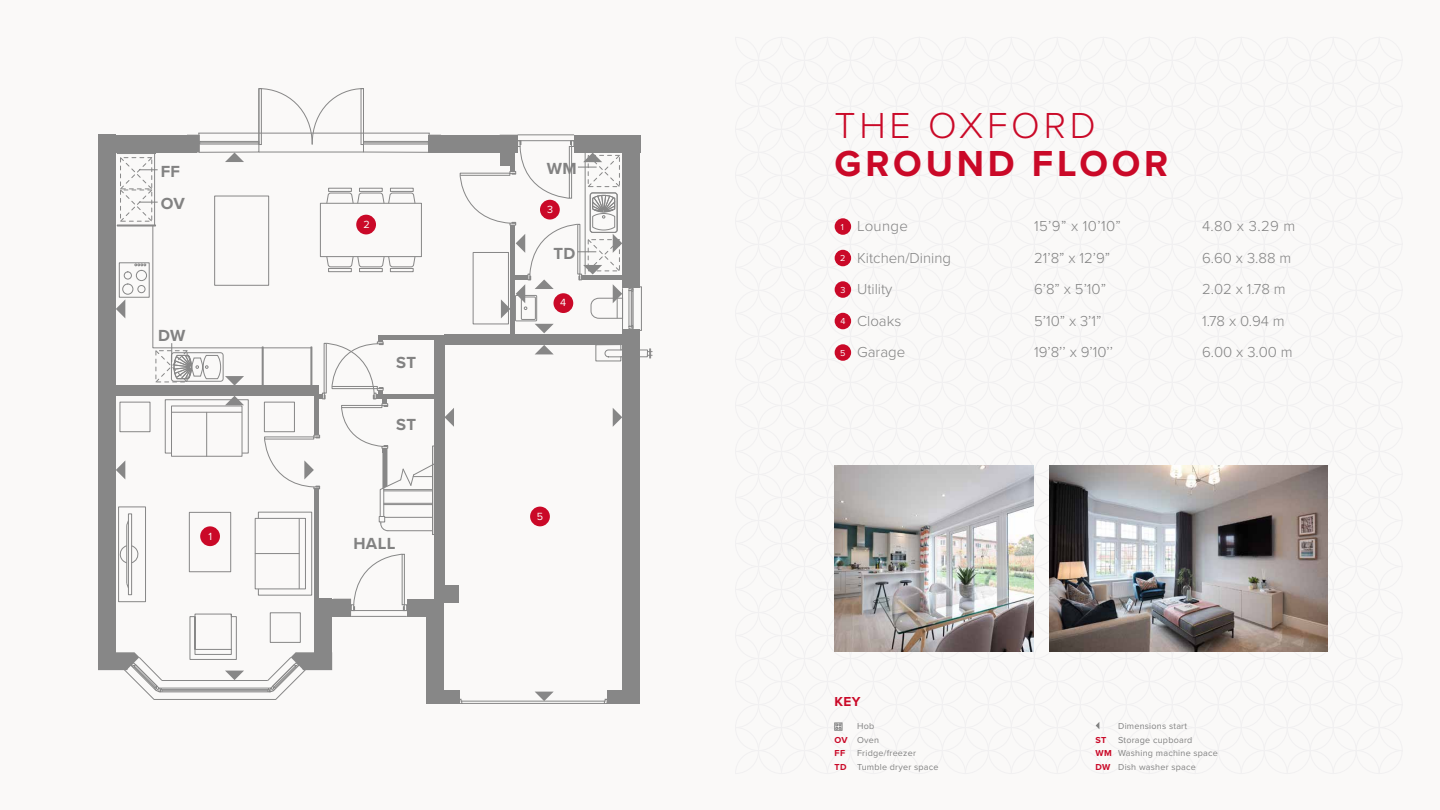
<style>
.page{position:relative;width:1440px;height:810px;background:#faf9f8}
.page>*{position:absolute;margin:0;border:0;box-sizing:border-box;transform-origin:0 0}
.t1{font:700 37.5px "Proxima Nova";letter-spacing:.1em;color:#ca0928}
.t2{font:300 37.5px "Proxima Nova";letter-spacing:.1em;color:#ca0928}
.t3{font:700 16.65px "Proxima Nova";letter-spacing:.025em;color:#828282}
.t4{font:300 15px "Proxima Nova";color:#828282}
.t5{font:700 13.5px "Proxima Nova";color:#ca0928}
.t6{font:10.8px "Proxima Nova";color:#faf9f8}
.t7{font:9px/13.5px "Proxima Nova";letter-spacing:.025em;color:#828282}
.t8{font:700 9px "Proxima Nova";color:#ca0928}
.s1{font-weight:400;font-size:9px;color:#faf9f8}
.s2{font-weight:700;color:#ca0928}
.s3{color:#808080}
</style>
<div class="page">
<svg style="left:834px;top:218px;width:494px;height:513px"></svg>
<div style="left:426px;top:599px;width:18px;height:105px;background:#878787"></div>
<div style="left:428px;top:135px;width:89px;height:18px;background:#878787"></div>
<div style="left:575px;top:135px;width:65px;height:18px;background:#878787"></div>
<div style="left:622px;top:150px;width:18px;height:136px;background:#878787"></div>
<div style="left:622px;top:330px;width:18px;height:374px;background:#878787"></div>
<div style="left:435px;top:690px;width:24px;height:14px;background:#878787"></div>
<div style="left:434px;top:335px;width:10px;height:250px;background:#878787"></div>
<div style="left:444px;top:335px;width:184px;height:10px;background:#878787"></div>
<div style="left:607px;top:690px;width:24px;height:14px;background:#878787"></div>
<div style="left:434px;top:585px;width:24px;height:18px;background:#878787"></div>
<div style="left:510px;top:227px;width:5px;height:108px;background:#878787"></div>
<svg style="left:629px;top:288px;width:5px;height:41px"></svg>
<hr style="left:632px;top:291px;width:1px;height:34px;background:#878787">
<div style="left:640px;top:287px;width:2px;height:44px;border:1px solid #878787"></div>
<div style="left:622px;top:275px;width:18px;height:13px;background:#878787"></div>
<div style="left:622px;top:329px;width:18px;height:13px;background:#878787"></div>
<svg style="left:595px;top:345px;width:57px;height:16px"></svg>
<svg style="left:444px;top:408px;width:10px;height:19px"></svg>
<svg style="left:613px;top:408px;width:9px;height:19px"></svg>
<svg style="left:535px;top:345px;width:18px;height:9px"></svg>
<svg style="left:459px;top:692px;width:148px;height:12px"></svg>
<hr style="left:517px;top:135px;width:57px;height:1px;background:#878787">
<div style="left:574px;top:135px;width:18px;height:18px;background:#878787"></div>
<svg style="left:460px;top:140px;width:163px;height:193px"></svg>
<div style="left:540px;top:200px;width:20px;height:20px;background:#ca0928;border-radius:50%"></div>
<div style="left:553px;top:293px;width:20px;height:20px;background:#ca0928;border-radius:50%"></div>
<div style="left:530px;top:507px;width:20px;height:19px;background:#ca0928;border-radius:50%"></div>
<svg style="left:98px;top:88px;width:337px;height:612px"></svg>
<img style="left:835px;top:466px;width:199px;height:185px">
<img style="left:1049px;top:466px;width:278px;height:185px">
<p class="t3" style="left:161px;top:159px;width:21px">FF</p>
<p class="t3" style="left:547px;top:156px;width:31px">WM</p>
<p class="t3" style="left:161px;top:191px;width:26px">OV</p>
<p class="t3" style="left:158px;top:323px;width:29px">DW</p>
<p class="t6" style="left:209px;top:528px;width:5px">1</p>
<p class="t6" style="left:363px;top:216px;width:8px">2</p>
<p class="t3" style="left:396px;top:350px;width:21px">ST</p>
<p class="t3" style="left:396px;top:412px;width:21px">ST</p>
<p class="t3" style="left:353px;top:531px;width:44px">HALL</p>
<p class="t6" style="left:547px;top:201px;width:8px">3</p>
<p class="t3" style="left:554px;top:241px;width:24px">TD</p>
<p class="t6" style="left:560px;top:295px;width:8px">4</p>
<p class="t6" style="left:537px;top:508px;width:8px">5</p>
<h1 class="t2" style="left:835px;top:98px;width:263px">THE OXFORD</h1>
<h1 class="t1" style="left:835px;top:135px;width:335px">GROUND FLOOR</h1>
<p class="t4" style="left:841px;top:215px;width:69px"><span class="s1">1</span> Lounge</p>
<p class="t4" style="left:1034px;top:215px;width:88px">15’9” x 10’10”</p>
<p class="t4" style="left:1202px;top:215px;width:95px">4.80 x 3.29 m</p>
<p class="t4" style="left:840px;top:246px;width:112px"><span class="s1">2</span> Kitchen/Dining</p>
<p class="t4" style="left:1034px;top:246px;width:78px">21’8” x 12’9”</p>
<p class="t4" style="left:1202px;top:246px;width:91px">6.60 x 3.88 m</p>
<p class="t4" style="left:840px;top:278px;width:54px"><span class="s1">3</span> Utility</p>
<p class="t4" style="left:1034px;top:278px;width:73px">6’8” x 5’10”</p>
<p class="t4" style="left:1202px;top:278px;width:85px">2.02 x 1.78 m</p>
<p class="t4" style="left:840px;top:309px;width:62px"><span class="s1">4</span> Cloaks</p>
<p class="t4" style="left:1034px;top:309px;width:69px">5’10” x 3’1”</p>
<p class="t4" style="left:1202px;top:309px;width:84px">1.78 x 0.94 m</p>
<p class="t4" style="left:840px;top:341px;width:67px"><span class="s1">5</span> Garage</p>
<p class="t4" style="left:1034px;top:341px;width:80px">19’8’’ x 9’10’’</p>
<p class="t4" style="left:1202px;top:341px;width:92px">6.00 x 3.00 m</p>
<p class="t5" style="left:835px;top:691px;width:27px">KEY</p>
<p class="t7" style="left:835px;top:719px;width:46px;text-indent:22px">Hob<br><span class="s2">OV</span> Oven<br><span class="s2">FF</span></p>
<p class="t7" style="left:835px;top:746px;width:106px;text-align:center">Fridge/freezer<br><span class="s2">TD</span> Tumble dryer space</p>
<p class="t7" style="left:1118px;top:719px;width:71px">Dimensions start</p>
<p class="t7" style="left:1096px;top:733px;width:124px;text-indent:22px"><span class="s3">Storage</span> cupboard<br><span class="s2">WM</span> Washing machine space<br><span class="s2">DW</span> Dish washer space</p>
<p class="t8" style="left:1096px;top:733px;width:12px">ST</p>
</div>
